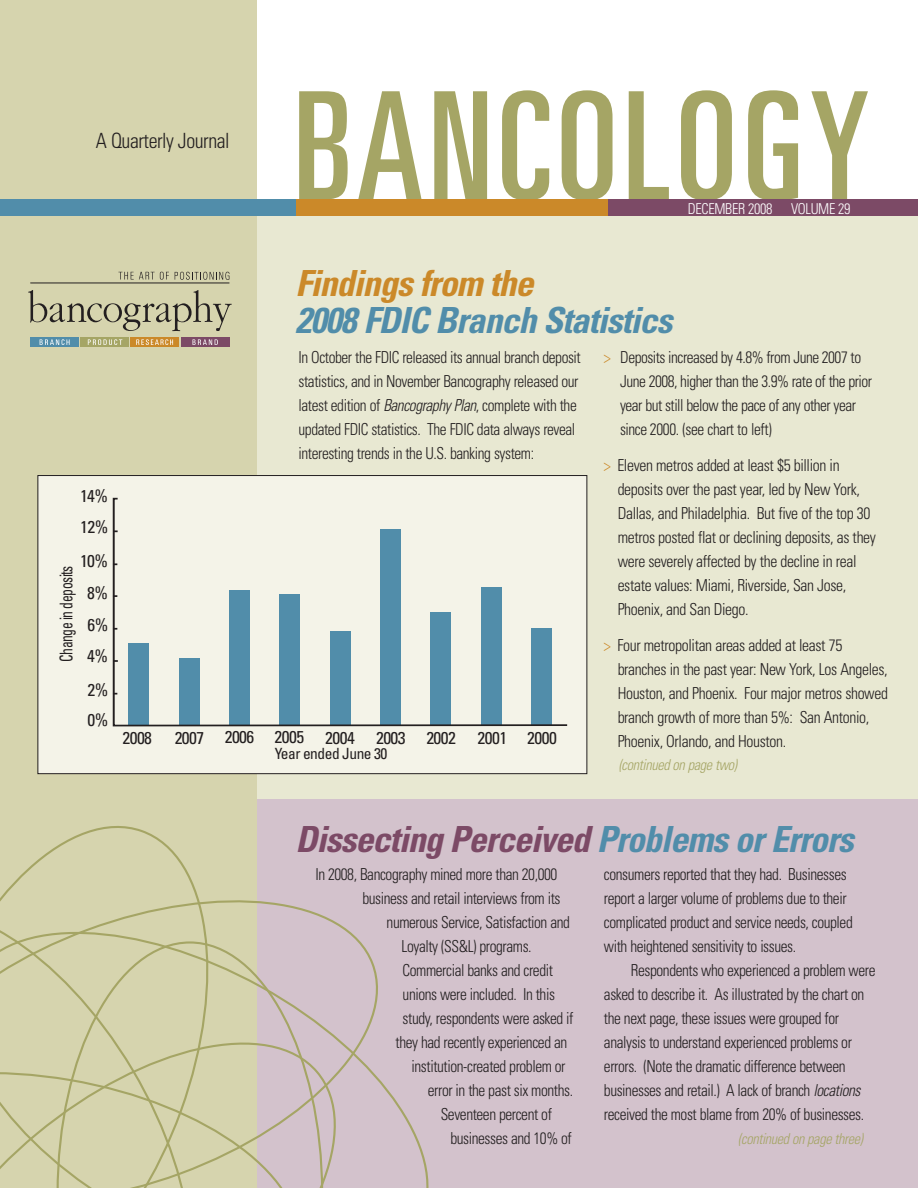
<style>
.page{position:relative;width:918px;height:1188px;background:#fff}
.page>*{position:absolute;margin:0;border:0;box-sizing:border-box;transform-origin:0 0}
.t1{font:ultra-condensed 150px "Univers";letter-spacing:.035em;color:#a5a565}
.t2{font:italic 700 condensed 36px "Univers";letter-spacing:-.025em;color:#7c4a66}
.t3{font:italic 700 condensed 36px "Univers";letter-spacing:-.025em;color:#518daa}
.t4{font:italic 700 condensed 36px "Univers";letter-spacing:-.025em;color:#cb8929}
.t5{font:300 condensed 21px "Univers";letter-spacing:-.02em;color:#231f20;scale:.95 1}
.t6{font:condensed 17.55px "Univers";letter-spacing:-.03em;color:#231f20;scale:.77 1}
.t7{font:condensed 17.1px/32.1px "Univers";letter-spacing:-.03em;color:#231f20}
.t8{font:300 condensed 16.5px/24px "Univers";letter-spacing:-.025em;color:#231f20;scale:.93 1}
.t9{font:300 condensed 16.5px/24px "Univers";letter-spacing:-.025em;color:#231f20;scale:.95 1}
.t10{font:condensed 15.45px "Univers";letter-spacing:-.03em;color:#231f20}
.t11{font:italic 300 condensed 15px "Univers";letter-spacing:-.02em;color:#a5a565;scale:.95 1}
.t12{font:300 condensed 15px "Univers";letter-spacing:-.02em;color:#fff;scale:.95 1}
.s1{font-style:italic}
.s2{color:#cb8929}
.s3{color:#518daa}
</style>
<div class="page">
<div style="left:248px;top:209px;width:670px;height:798px;background:#e8e8d2"></div>
<div style="left:248px;top:799px;width:670px;height:389px;background:#d3c2cc"></div>
<div style="left:0;top:0;width:256px;height:1188px;background:#d6d4ae"></div>
<svg style="left:28px;top:290px;width:204px;height:41px"></svg>
<div style="left:181px;top:338px;width:48px;height:9px;background:#7c4a66"></div>
<div style="left:131px;top:338px;width:48px;height:9px;background:#cb8929"></div>
<div style="left:81px;top:338px;width:48px;height:9px;background:#a5a565"></div>
<div style="left:31px;top:338px;width:48px;height:9px;background:#518daa"></div>
<svg style="left:193px;top:339px;width:25px;height:6px"></svg>
<svg style="left:136px;top:339px;width:37px;height:6px"></svg>
<svg style="left:88px;top:339px;width:34px;height:6px"></svg>
<svg style="left:40px;top:339px;width:30px;height:6px"></svg>
<svg style="left:118px;top:272px;width:51px;height:8px"></svg>
<hr style="left:31px;top:283px;width:198px;height:1px;background:#231f20">
<svg style="left:175px;top:272px;width:55px;height:8px"></svg>
<div style="left:0;top:200px;width:918px;height:16px;background:#518daa"></div>
<div style="left:296px;top:200px;width:622px;height:16px;background:#cb8929"></div>
<div style="left:608px;top:200px;width:310px;height:16px;background:#7c4a66"></div>
<svg style="left:15px;top:826px;width:177px;height:55px"></svg>
<svg style="left:0;top:881px;width:313px;height:31px"></svg>
<svg style="left:0;top:912px;width:429px;height:276px"></svg>
<div style="left:38px;top:476px;width:549px;height:298px;background:#f4f3e8"></div>
<svg style="left:112px;top:497px;width:455px;height:230px"></svg>
<div style="left:38px;top:475px;width:549px;height:299px;border:1px solid #231f20"></div>
<p class="t5" style="left:96px;top:133px;width:142px">A Quarterly Journal</p>
<h1 class="t1" style="left:294px;top:91px;width:578px">BANCOLOGY</h1>
<p class="t12" style="left:688px;top:204px;width:173px">DECEMBER 2008 VOLUME 29</p>
<h2 class="t4" style="left:296px;top:270px;width:239px">Findings from the</h2>
<h2 class="t3" style="left:296px;top:307px;width:379px">2008 FDIC Branch Statistics</h2>
<p class="t7" style="left:80px;top:482px;width:30px;line-height:30.8px">14%<br>12%</p>
<p class="t7" style="left:80px;top:546px;width:30px;text-align:center">10%<br>8%<br>6%<br>4%<br>2%</p>
<p class="t7" style="left:88px;top:706px;width:22px">0%</p>
<p class="t6" style="left:60px;top:662px;width:127px;rotate:-90deg">Change in deposits</p>
<p class="t8" style="left:299px;top:347px;width:305px">In October the FDIC released its annual branch deposit statistics, and in November Bancography released our latest edition of <span class="s1">Bancography Plan</span>, complete with the updated FDIC statistics. The FDIC data always reveal interesting trends in the U.S. banking system:</p>
<p class="t8" style="left:620px;top:347px;width:272px;text-indent:-16px"><span class="s2">&gt;</span> Deposits increased by 4.8% from June 2007 to June 2008, higher than the 3.9% rate of the prior year but still below the pace of any other year since 2000. (see chart to left)</p>
<p class="t9" style="left:618px;top:455px;width:273px;text-indent:-14px"><span class="s2">&gt;</span> Eleven metros added at least $5 billion in deposits over the past year, led by New York, Dallas, and Philadelphia. But five of the top 30 metros posted flat or declining deposits, as they were severely affected by the decline in real estate values: Miami, Riverside, San Jose, Phoenix, and San Diego.</p>
<p class="t9" style="left:618px;top:635px;width:286px;text-indent:-14px"><span class="s2">&gt;</span> Four metropolitan areas added at least 75 branches in the past year: New York, Los Angeles, Houston, and Phoenix. Four major metros showed branch growth of more than 5%: San Antonio, Phoenix, Orlando, and Houston.</p>
<p class="t7" style="left:123px;top:723px;width:31px">2008</p>
<p class="t7" style="left:175px;top:723px;width:283px">2007 2006 2005 2004 2003 2002</p>
<p class="t7" style="left:478px;top:723px;width:81px">2001 2000</p>
<p class="t10" style="left:275px;top:748px;width:114px">Year ended June 30</p>
<p class="t11" style="left:619px;top:759px;width:126px">(continued on page two)</p>
<h2 class="t2" style="left:296px;top:826px;width:560px">Dissecting Perceived <span class="s3">Problems or Errors</span></h2>
<p class="t8" style="left:315px;top:864px;width:262px">In 2008, Bancography mined more than 20,000</p>
<p class="t8" style="left:362px;top:888px;width:215px">business and retail interviews from its</p>
<p class="t8" style="left:387px;top:912px;width:199px">numerous Service, Satisfaction and</p>
<p class="t8" style="left:402px;top:936px;width:141px">Loyalty (SS&amp;L) programs.</p>
<p class="t8" style="left:403px;top:960px;width:163px">Commercial banks and credit</p>
<p class="t8" style="left:403px;top:984px;width:165px">unions were included. In this</p>
<p class="t8" style="left:403px;top:1008px;width:185px">study, respondents were asked if</p>
<p class="t8" style="left:396px;top:1032px;width:186px">they had recently experienced an</p>
<p class="t8" style="left:412px;top:1056px;width:167px">institution-created problem or</p>
<p class="t8" style="left:428px;top:1080px;width:158px">error in the past six months.</p>
<p class="t8" style="left:441px;top:1104px;width:121px">Seventeen percent of</p>
<p class="t8" style="left:451px;top:1128px;width:132px">businesses and 10% of</p>
<p class="t8" style="left:604px;top:864px;width:269px">consumers reported that they had. Businesses report a larger volume of problems due to their complicated product and service needs, coupled with heightened sensitivity to issues.</p>
<p class="t8" style="left:604px;top:960px;width:294px;text-indent:27px">Respondents who experienced a problem were asked to describe it. As illustrated by the chart on the next page, these issues were grouped for analysis to understand experienced problems or errors. (Note the dramatic difference between businesses and retail.) A lack of branch <span class="s1">locations </span>received the most blame from 20% of businesses.</p>
<p class="t11" style="left:738px;top:1133px;width:133px">(continued on page three)</p>
</div>
